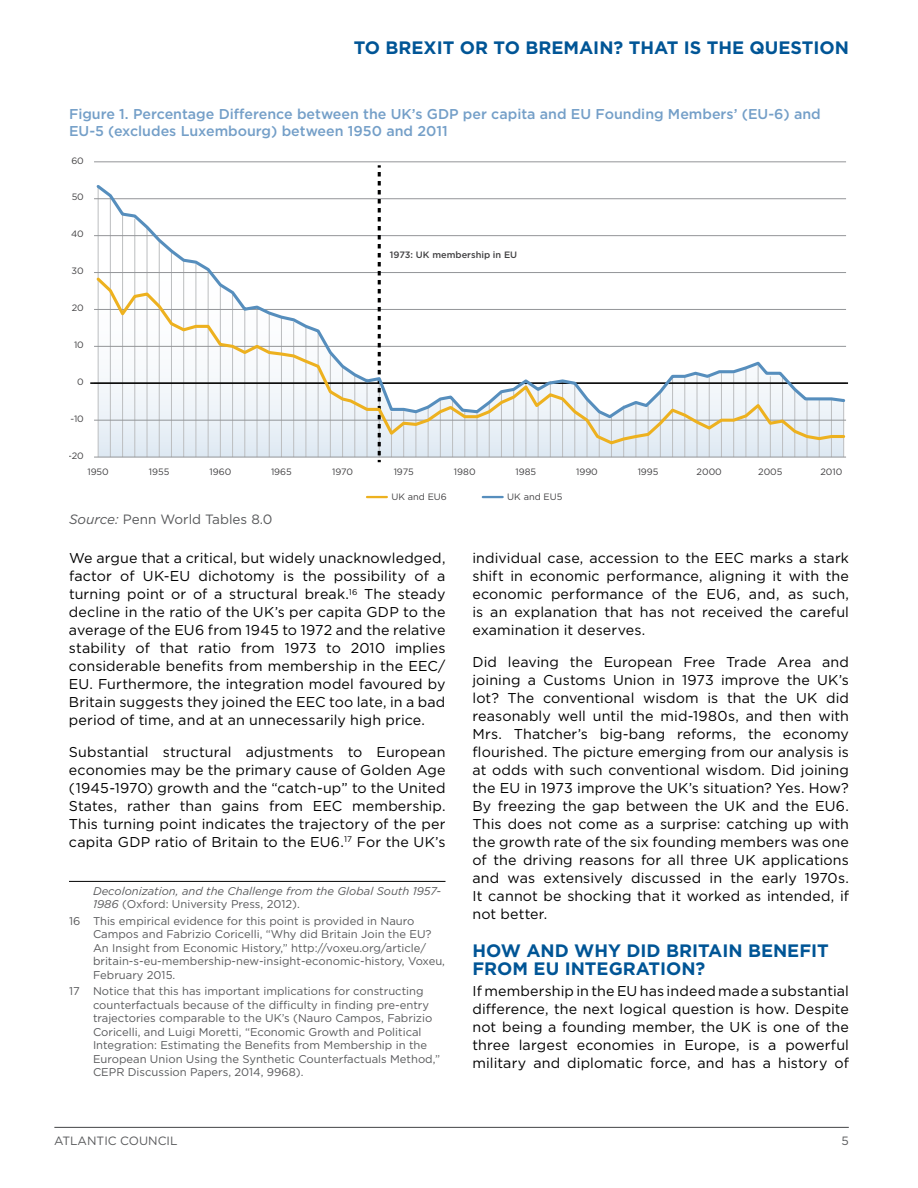
<style>
.page{position:relative;width:918px;height:1188px;background:#fff}
.page>*{position:absolute;margin:0;border:0;box-sizing:border-box;transform-origin:0 0}
.t1{font:700 18px/18px "Gotham";color:#005596}
.t2{font:14.25px/18px "Gotham";letter-spacing:.01em;color:#000;text-align:justify}
.t3{font:500 14.25px/17.2px "Gotham";color:#749fc8}
.t4{font:13.5px "Gotham";color:#58595b}
.t5{font:12px "Gotham";color:#58595b}
.t6{font:11.25px/13.5px "Gotham";color:#58595b}
.t7{font:italic 11.25px/13.5px "Gotham";color:#58595b}
.t8{font:9.3px "Gotham";color:#414042}
.t9{font:500 9.3px "Gotham";color:#414042}
.s1{font-style:italic}
.s2{font-style:normal}
</style>
<div class="page">
<hr style="left:54px;top:1127px;width:795px;height:1px;background:#58595b">
<hr style="left:69px;top:881px;width:377px;height:1px;background:#000">
<svg style="left:99px;top:446px;width:744px;height:11px;background:#dbe5ed"></svg>
<hr style="left:94px;top:162px;width:752px;height:1px;background:#939598">
<hr style="left:98px;top:186px;width:1px;height:271px;background:#bcbec0">
<hr style="left:110px;top:196px;width:1px;height:261px;background:#bcbec0">
<hr style="left:122px;top:214px;width:1px;height:243px;background:#bcbec0">
<hr style="left:135px;top:219px;width:1px;height:238px;background:#bcbec0">
<hr style="left:147px;top:227px;width:1px;height:230px;background:#bcbec0">
<hr style="left:159px;top:240px;width:1px;height:217px;background:#bcbec0">
<hr style="left:171px;top:251px;width:1px;height:206px;background:#bcbec0">
<hr style="left:183px;top:260px;width:1px;height:197px;background:#bcbec0">
<hr style="left:196px;top:264px;width:1px;height:193px;background:#bcbec0">
<hr style="left:208px;top:269px;width:1px;height:188px;background:#bcbec0">
<hr style="left:220px;top:285px;width:1px;height:172px;background:#bcbec0">
<hr style="left:232px;top:293px;width:1px;height:164px;background:#bcbec0">
<hr style="left:245px;top:309px;width:1px;height:148px;background:#bcbec0">
<hr style="left:257px;top:309px;width:1px;height:148px;background:#bcbec0">
<hr style="left:269px;top:313px;width:1px;height:144px;background:#bcbec0">
<hr style="left:281px;top:317px;width:1px;height:140px;background:#bcbec0">
<hr style="left:293px;top:322px;width:1px;height:135px;background:#bcbec0">
<hr style="left:306px;top:326px;width:1px;height:131px;background:#bcbec0">
<hr style="left:318px;top:333px;width:1px;height:124px;background:#bcbec0">
<hr style="left:330px;top:354px;width:1px;height:103px;background:#bcbec0">
<hr style="left:342px;top:366px;width:1px;height:91px;background:#bcbec0">
<hr style="left:355px;top:375px;width:1px;height:82px;background:#bcbec0">
<hr style="left:367px;top:379px;width:1px;height:78px;background:#bcbec0">
<hr style="left:391px;top:412px;width:1px;height:45px;background:#bcbec0">
<hr style="left:403px;top:409px;width:1px;height:48px;background:#bcbec0">
<hr style="left:416px;top:412px;width:1px;height:45px;background:#bcbec0">
<hr style="left:428px;top:406px;width:1px;height:51px;background:#bcbec0">
<hr style="left:440px;top:399px;width:1px;height:58px;background:#bcbec0">
<hr style="left:452px;top:397px;width:1px;height:60px;background:#bcbec0">
<hr style="left:465px;top:412px;width:1px;height:45px;background:#bcbec0">
<hr style="left:477px;top:412px;width:1px;height:45px;background:#bcbec0">
<hr style="left:489px;top:402px;width:1px;height:55px;background:#bcbec0">
<hr style="left:501px;top:392px;width:1px;height:65px;background:#bcbec0">
<hr style="left:513px;top:389px;width:1px;height:68px;background:#bcbec0">
<hr style="left:526px;top:381px;width:1px;height:76px;background:#bcbec0">
<hr style="left:538px;top:387px;width:1px;height:70px;background:#bcbec0">
<hr style="left:550px;top:381px;width:1px;height:76px;background:#bcbec0">
<hr style="left:562px;top:381px;width:1px;height:76px;background:#bcbec0">
<hr style="left:575px;top:385px;width:1px;height:72px;background:#bcbec0">
<hr style="left:587px;top:399px;width:1px;height:58px;background:#bcbec0">
<hr style="left:599px;top:412px;width:1px;height:45px;background:#bcbec0">
<hr style="left:611px;top:416px;width:1px;height:41px;background:#bcbec0">
<hr style="left:623px;top:406px;width:1px;height:51px;background:#bcbec0">
<hr style="left:636px;top:402px;width:1px;height:55px;background:#bcbec0">
<hr style="left:648px;top:406px;width:1px;height:51px;background:#bcbec0">
<hr style="left:660px;top:392px;width:1px;height:65px;background:#bcbec0">
<hr style="left:672px;top:376px;width:1px;height:81px;background:#bcbec0">
<hr style="left:685px;top:376px;width:1px;height:81px;background:#bcbec0">
<hr style="left:697px;top:373px;width:1px;height:84px;background:#bcbec0">
<hr style="left:709px;top:376px;width:1px;height:81px;background:#bcbec0">
<hr style="left:721px;top:373px;width:1px;height:84px;background:#bcbec0">
<hr style="left:733px;top:373px;width:1px;height:84px;background:#bcbec0">
<hr style="left:746px;top:368px;width:1px;height:89px;background:#bcbec0">
<hr style="left:758px;top:363px;width:1px;height:94px;background:#bcbec0">
<hr style="left:770px;top:376px;width:1px;height:81px;background:#bcbec0">
<hr style="left:782px;top:376px;width:1px;height:81px;background:#bcbec0">
<hr style="left:795px;top:389px;width:1px;height:68px;background:#bcbec0">
<hr style="left:807px;top:399px;width:1px;height:58px;background:#bcbec0">
<hr style="left:819px;top:399px;width:1px;height:58px;background:#bcbec0">
<hr style="left:831px;top:399px;width:1px;height:58px;background:#bcbec0">
<hr style="left:843px;top:399px;width:1px;height:58px;background:#bcbec0">
<hr style="left:94px;top:457px;width:752px;height:1px;background:#939598">
<svg style="left:378px;top:165px;width:3px;height:297px"></svg>
<hr style="left:90px;top:382px;width:758px;height:2px;background:#000">
<svg style="left:94px;top:182px;width:752px;height:93px"></svg>
<svg style="left:94px;top:275px;width:753px;height:171px"></svg>
<hr style="left:367px;top:496px;width:20px;height:2px;background:#edb11f">
<hr style="left:483px;top:496px;width:20px;height:2px;background:#568ebd">
<p class="t1" style="left:354px;top:39px;width:497px">TO BREXIT OR TO BREMAIN? THAT IS THE QUESTION</p>
<p class="t3" style="left:69px;top:105px;width:753px">Figure 1. Percentage Difference between the UK’s GDP per capita and EU Founding Members’ (EU-6) and<br>EU-5 (excludes Luxembourg) between 1950 and 2011</p>
<p class="t8" style="left:71px;top:154px;width:14px">60</p>
<p class="t8" style="left:72px;top:191px;width:14px">50</p>
<p class="t8" style="left:71px;top:228px;width:14px">40</p>
<p class="t8" style="left:72px;top:265px;width:14px">30</p>
<p class="t8" style="left:72px;top:302px;width:14px">20</p>
<p class="t8" style="left:74px;top:339px;width:11px">10</p>
<p class="t8" style="left:77px;top:376px;width:8px">0</p>
<p class="t8" style="left:71px;top:413px;width:15px">-10</p>
<p class="t8" style="left:68px;top:450px;width:17px">-20</p>
<p class="t8" style="left:87px;top:466px;width:23px">1950</p>
<p class="t8" style="left:149px;top:466px;width:22px">1955</p>
<p class="t8" style="left:209px;top:466px;width:23px">1960</p>
<p class="t8" style="left:271px;top:466px;width:22px">1965</p>
<p class="t8" style="left:332px;top:466px;width:22px">1970</p>
<p class="t4" style="left:69px;top:511px;width:205px"><span class="s1">Source:</span> Penn World Tables 8.0</p>
<p class="t9" style="left:390px;top:248px;width:129px">1973: UK membership in EU</p>
<p class="t8" style="left:394px;top:466px;width:21px">1975</p>
<p class="t8" style="left:454px;top:466px;width:23px">1980</p>
<p class="t8" style="left:516px;top:466px;width:22px">1985</p>
<p class="t8" style="left:576px;top:466px;width:23px">1990</p>
<p class="t8" style="left:638px;top:466px;width:22px">1995</p>
<p class="t8" style="left:697px;top:466px;width:27px">2000</p>
<p class="t8" style="left:758px;top:466px;width:26px">2005</p>
<p class="t8" style="left:820px;top:466px;width:23px">2010</p>
<p class="t8" style="left:507px;top:491px;width:57px">UK and EU5</p>
<p class="t8" style="left:391px;top:491px;width:57px">UK and EU6</p>
<p class="t2" style="left:69px;top:549px;width:378px">We argue that a critical, but widely unacknowledged, factor of UK-EU dichotomy is the possibility of a turning point or of a structural break.<sup>16</sup> The steady decline in the ratio of the UK’s per capita GDP to the average of the EU6 from 1945 to 1972 and the relative stability of that ratio from 1973 to 2010 implies considerable benefits from membership in the EEC/ EU. Furthermore, the integration model favoured by Britain suggests they joined the EEC too late, in a bad period of time, and at an unnecessarily high price.</p>
<p class="t2" style="left:69px;top:743px;width:378px">Substantial structural adjustments to European economies may be the primary cause of Golden Age (1945-1970) growth and the “catch-up” to the United States, rather than gains from EEC membership.<br>This turning point indicates the trajectory of the per capita GDP ratio of Britain to the EU6.<sup>17</sup> For the UK’s</p>
<p class="t7" style="left:93px;top:884px;width:350px">Decolonization, and the Challenge from the Global South 1957-<br>1986 <span class="s2">(Oxford: University Press, 2012).</span></p>
<p class="t6" style="left:93px;top:914px;width:354px;text-indent:-24px">16 This empirical evidence for this point is provided in Nauro Campos and Fabrizio Coricelli, “Why did Britain Join the EU?<br>An Insight from Economic History,” http://voxeu.org/article/ britain-s-eu-membership-new-insight-economic-history, Voxeu, February 2015.</p>
<p class="t6" style="left:93px;top:984px;width:349px;text-indent:-24px">17 Notice that this has important implications for constructing counterfactuals because of the difficulty in finding pre-entry trajectories comparable to the UK’s (Nauro Campos, Fabrizio Coricelli, and Luigi Moretti, “Economic Growth and Political Integration: Estimating the Benefits from Membership in the European Union Using the Synthetic Counterfactuals Method,” CEPR Discussion Papers, 2014, 9968).</p>
<p class="t2" style="left:472px;top:549px;width:378px">individual case, accession to the EEC marks a stark shift in economic performance, aligning it with the economic performance of the EU6, and, as such, is an explanation that has not received the careful examination it deserves.</p>
<p class="t2" style="left:472px;top:653px;width:378px">Did leaving the European Free Trade Area and joining a Customs Union in 1973 improve the UK’s lot? The conventional wisdom is that the UK did reasonably well until the mid-1980s, and then with Mrs. Thatcher’s big-bang reforms, the economy flourished. The picture emerging from our analysis is at odds with such conventional wisdom. Did joining the EU in 1973 improve the UK’s situation? Yes. How?<br>By freezing the gap between the UK and the EU6.<br>This does not come as a surprise: catching up with the growth rate of the six founding members was one of the driving reasons for all three UK applications and was extensively discussed in the early 1970s.<br>It cannot be shocking that it worked as intended, if not better.</p>
<p class="t1" style="left:472px;top:942px;width:358px">HOW AND WHY DID BRITAIN BENEFIT<br>FROM EU INTEGRATION?</p>
<p class="t2" style="left:472px;top:982px;width:378px">If membership in the EU has indeed made a substantial difference, the next logical question is how. Despite not being a founding member, the UK is one of the three largest economies in Europe, is a powerful military and diplomatic force, and has a history of</p>
<p class="t5" style="left:54px;top:1133px;width:125px">ATLANTIC COUNCIL</p>
<p class="t5" style="left:842px;top:1133px;width:9px">5</p>
</div>
